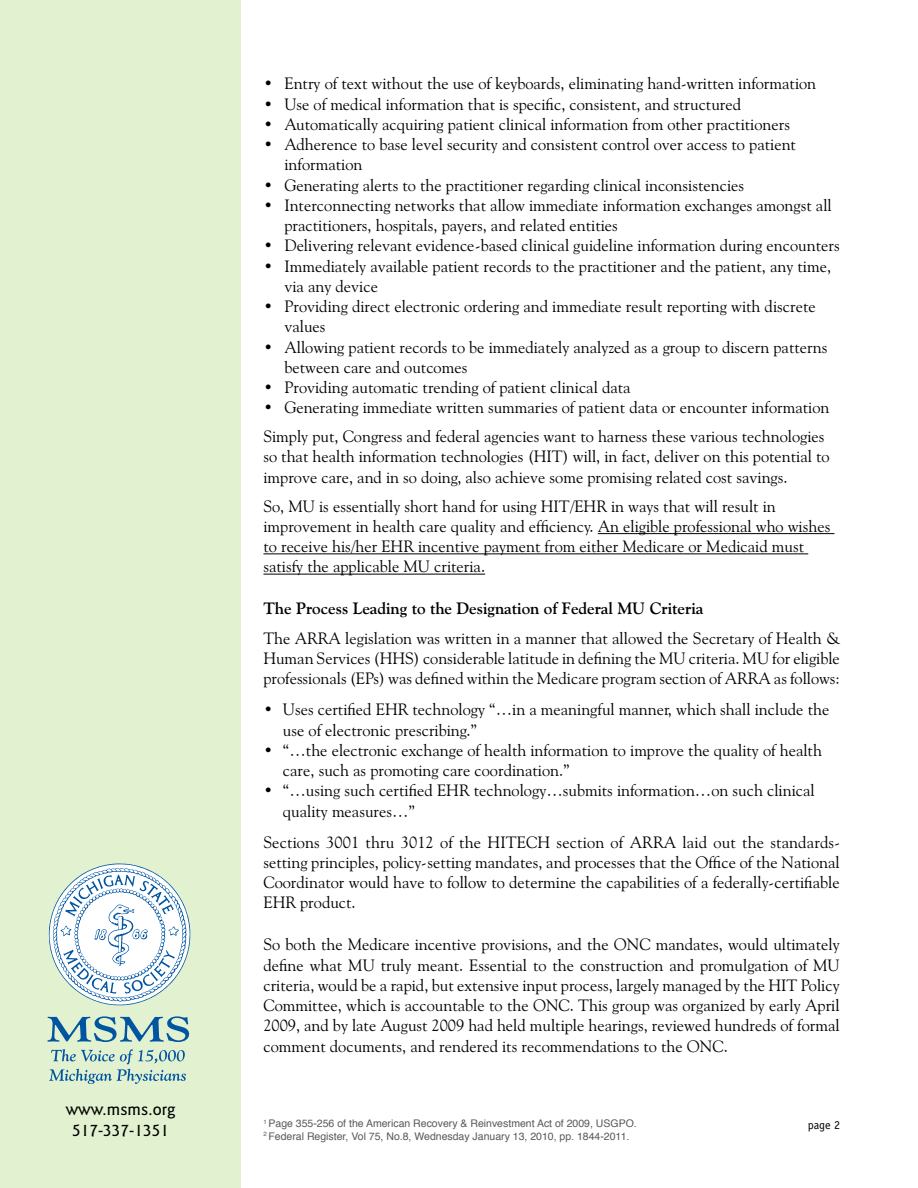
<style>
.page{position:relative;width:918px;height:1188px;background:#fff}
.page>*{position:absolute;margin:0;border:0;box-sizing:border-box;transform-origin:0 0}
.t1{font:500 18px/21.6px "Goudy Sans";color:#000;text-align:center}
.t2{font:16.5px/20.2px "Goudy Old Style BT";color:#000}
.t3{font:700 16.5px "Goudy Old Style BT";color:#000}
.t4{font:12px "Officina Sans";color:#000}
.t5{font:10.5px/12.6px "Helvetica";color:#58595b}
</style>
<div class="page">
<div style="left:0;top:0;width:241px;height:1188px;background:#e2f1cf"></div>
<svg style="left:48px;top:863px;width:143px;height:143px"></svg>
<svg style="left:47px;top:1016px;width:142px;height:26px"></svg>
<svg style="left:49px;top:1049px;width:137px;height:35px"></svg>
<hr style="left:598px;top:533px;width:236px;height:1px;background:#000">
<hr style="left:263px;top:553px;width:545px;height:1px;background:#000">
<hr style="left:263px;top:574px;width:222px;height:1px;background:#000">
<p class="t1" style="left:66px;top:1098px;width:111px">www.msms.org<br>517-337-1351</p>
<p class="t2" style="left:263px;top:73px;width:554px">• Entry of text without the use of keyboards, eliminating hand-written information</p>
<p class="t2" style="left:263px;top:94px;width:479px">• Use of medical information that is specific, consistent, and structured</p>
<p class="t2" style="left:263px;top:114px;width:528px">• Automatically acquiring patient clinical information from other practitioners</p>
<p class="t2" style="left:284px;top:134px;width:513px;text-indent:-21px">• Adherence to base level security and consistent control over access to patient information</p>
<p class="t2" style="left:263px;top:175px;width:482px">• Generating alerts to the practitioner regarding clinical inconsistencies</p>
<p class="t2" style="left:284px;top:195px;width:549px;text-indent:-21px">• Interconnecting networks that allow immediate information exchanges amongst all practitioners, hospitals, payers, and related entities</p>
<p class="t2" style="left:263px;top:235px;width:578px">• Delivering relevant evidence-based clinical guideline information during encounters</p>
<p class="t2" style="left:284px;top:255px;width:548px;text-indent:-21px">• Immediately available patient records to the practitioner and the patient, any time, via any device</p>
<p class="t2" style="left:284px;top:296px;width:533px;text-indent:-21px">• Providing direct electronic ordering and immediate result reporting with discrete values</p>
<p class="t2" style="left:284px;top:336px;width:544px;text-indent:-21px">• Allowing patient records to be immediately analyzed as a group to discern patterns between care and outcomes</p>
<p class="t2" style="left:263px;top:377px;width:369px">• Providing automatic trending of patient clinical data</p>
<p class="t2" style="left:263px;top:393px;width:568px;line-height:29px">• Generating immediate written summaries of patient data or encounter information<br>Simply put, Congress and federal agencies want to harness these various technologies</p>
<p class="t2" style="left:263px;top:446px;width:568px">so that health information technologies (HIT) will, in fact, deliver on this potential to improve care, and in so doing, also achieve some promising related cost savings.</p>
<p class="t2" style="left:263px;top:495px;width:568px">So, MU is essentially short hand for using HIT/EHR in ways that will result in improvement in health care quality and efficiency. An eligible professional who wishes to receive his/her EHR incentive payment from either Medicare or Medicaid must satisfy the applicable MU criteria.</p>
<p class="t3" style="left:263px;top:598px;width:442px">The Process Leading to the Designation of Federal MU Criteria</p>
<p class="t2" style="left:263px;top:628px;width:578px;text-align:justify">The ARRA legislation was written in a manner that allowed the Secretary of Health &amp; Human Services (HHS) considerable latitude in defining the MU criteria. MU for eligible professionals (EPs) was defined within the Medicare program section of ARRA as follows:</p>
<p class="t2" style="left:283px;top:699px;width:548px;text-indent:-20px">• Uses certified EHR technology “…in a meaningful manner, which shall include the use of electronic prescribing.”</p>
<p class="t2" style="left:283px;top:740px;width:541px;text-indent:-20px">• “…the electronic exchange of health information to improve the quality of health care, such as promoting care coordination.”</p>
<p class="t2" style="left:283px;top:780px;width:533px;text-indent:-20px">• “…using such certified EHR technology…submits information…on such clinical quality measures…”</p>
<p class="t2" style="left:263px;top:832px;width:578px;text-align:justify">Sections 3001 thru 3012 of the HITECH section of ARRA laid out the standards&shy;setting principles, policy-setting mandates, and processes that the Office of the National Coordinator would have to follow to determine the capabilities of a federally-certifiable EHR product.</p>
<p class="t2" style="left:263px;top:934px;width:578px;text-align:justify">So both the Medicare incentive provisions, and the ONC mandates, would ultimately define what MU truly meant. Essential to the construction and promulgation of MU criteria, would be a rapid, but extensive input process, largely managed by the HIT Policy Committee, which is accountable to the ONC. This group was organized by early April 2009, and by late August 2009 had held multiple hearings, reviewed hundreds of formal comment documents, and rendered its recommendations to the ONC.</p>
<p class="t5" style="left:263px;top:1118px;width:375px"><sup>1</sup> Page 355-256 of the American Recovery &amp; Reinvestment Act of 2009, USGPO.<br><sup>2</sup> Federal Register, Vol 75, No.8, Wednesday January 13, 2010, pp. 1844-2011.</p>
<p class="t4" style="left:808px;top:1117px;width:34px">page 2</p>
</div>
